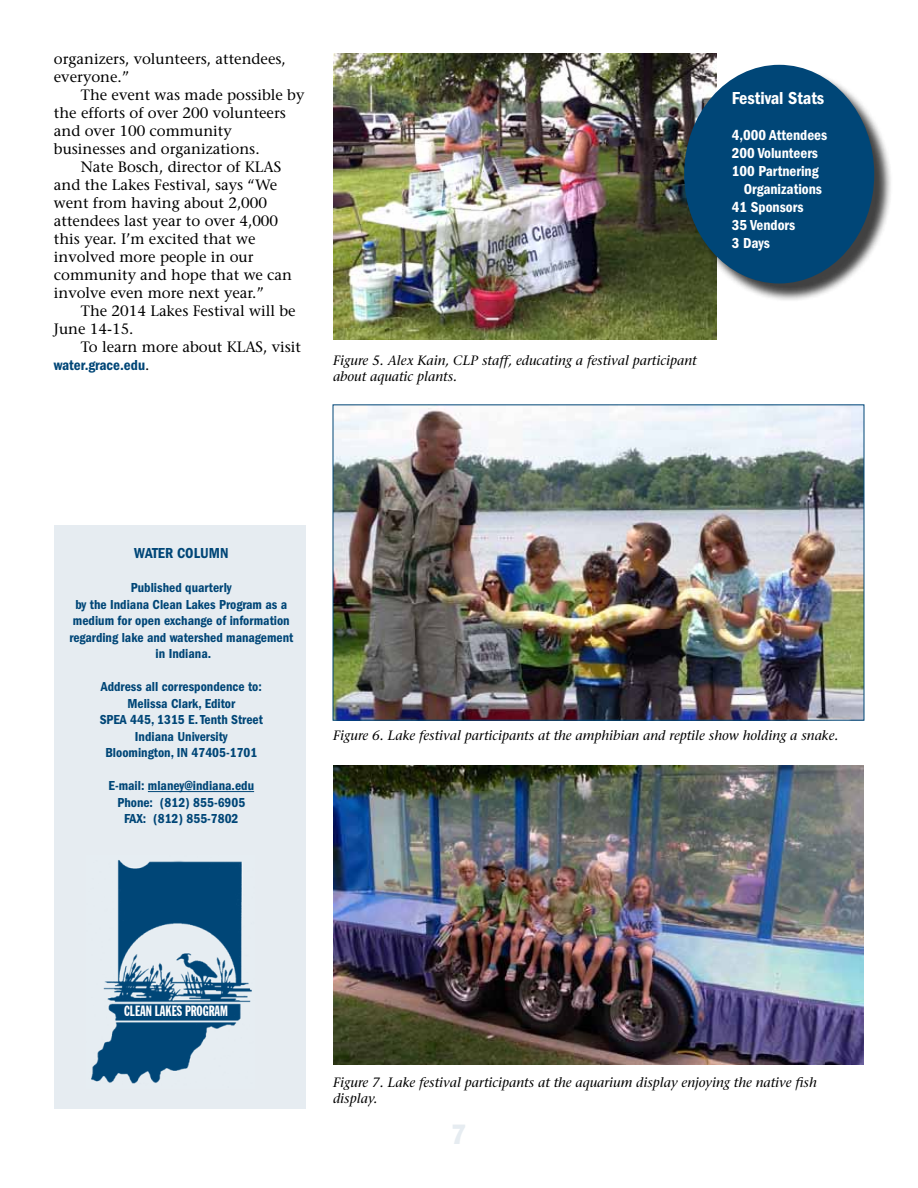
<style>
.page{position:relative;width:918px;height:1188px;background:#fff}
.page>*{position:absolute;margin:0;border:0;box-sizing:border-box;transform-origin:0 0}
.t1{font:27px "Jack Condensed";color:#e6ecf1}
.t2{font:600 condensed 18px "Franklin Gothic";color:#fff}
.t3{font:15px/18px "Stone Serif";color:#000}
.t4{font:600 condensed 15px "Franklin Gothic";color:#fff}
.t5{font:600 condensed 15px "Franklin Gothic";color:#004677}
.t6{font:14.55px "Jack Extra Cond";color:#fff}
.t7{font:600 condensed 13.5px/16.5px "Franklin Gothic";color:#004677;text-align:center}
.t8{font:italic 13.5px/16.5px "Stone Serif";color:#000}
.s1{font-family:"Stone Serif";font-weight:400;font-stretch:normal;color:#000}
</style>
<div class="page">
<img style="left:333px;top:53px;width:384px;height:287px">
<div style="left:686px;top:67px;width:207px;height:235px;background:#000;opacity:.75"></div>
<div style="left:684px;top:65px;width:190px;height:219px;background:#004677;border-radius:50%"></div>
<img style="left:335px;top:406px;width:527px;height:313px">
<div style="left:333px;top:404px;width:531px;height:317px;border:1px solid #004677"></div>
<img style="left:333px;top:766px;width:531px;height:299px">
<div style="left:54px;top:526px;width:252px;height:583px;background:#e6ecf1"></div>
<hr style="left:148px;top:791px;width:106px;height:1px;background:#004677">
<img style="left:91px;top:860px;width:161px;height:224px">
<div style="left:119px;top:1005px;width:114px;height:14px;background:#004677"></div>
<p class="t3" style="left:54px;top:50px;width:233px">organizers, volunteers, attendees, everyone.”</p>
<p class="t3" style="left:81px;top:86px;width:225px">The event was made possible by</p>
<p class="t3" style="left:54px;top:104px;width:234px">the efforts of over 200 volunteers</p>
<p class="t3" style="left:54px;top:122px;width:179px">and over 100 community</p>
<p class="t3" style="left:54px;top:140px;width:207px">businesses and organizations.</p>
<p class="t3" style="left:81px;top:158px;width:202px">Nate Bosch, director of KLAS</p>
<p class="t3" style="left:54px;top:176px;width:225px">and the Lakes Festival, says “We</p>
<p class="t3" style="left:54px;top:194px;width:215px">went from having about 2,000</p>
<p class="t3" style="left:54px;top:212px;width:226px">attendees last year to over 4,000</p>
<p class="t3" style="left:54px;top:230px;width:203px">this year. I’m excited that we</p>
<p class="t3" style="left:54px;top:248px;width:201px">involved more people in our</p>
<p class="t3" style="left:54px;top:266px;width:240px">community and hope that we can</p>
<p class="t3" style="left:54px;top:284px;width:212px">involve even more next year.”</p>
<p class="t3" style="left:81px;top:302px;width:216px">The 2014 Lakes Festival will be</p>
<p class="t3" style="left:54px;top:320px;width:81px">June 14-15.</p>
<p class="t3" style="left:81px;top:338px;width:222px">To learn more about KLAS, visit</p>
<p class="t5" style="left:54px;top:357px;width:97px">water.grace.edu<span class="s1">.</span></p>
<p class="t8" style="left:333px;top:352px;width:365px">Figure 5. Alex Kain, CLP staff, educating a festival participant about aquatic plants.</p>
<p class="t2" style="left:732px;top:87px;width:94px">Festival Stats</p>
<p class="t4" style="left:732px;top:126px;width:97px">4,000 Attendees</p>
<p class="t4" style="left:732px;top:144px;width:88px">200 Volunteers</p>
<p class="t4" style="left:732px;top:162px;width:88px">100 Partnering</p>
<p class="t4" style="left:744px;top:180px;width:80px">Organizations</p>
<p class="t4" style="left:732px;top:198px;width:73px">41 Sponsors</p>
<p class="t4" style="left:732px;top:216px;width:65px">35 Vendors</p>
<p class="t4" style="left:732px;top:234px;width:40px">3 Days</p>
<p class="t5" style="left:134px;top:544px;width:96px">WATER COLUMN</p>
<p class="t7" style="left:69px;top:580px;width:225px">Published quarterly<br>by the Indiana Clean Lakes Program as a medium for open exchange of information regarding lake and watershed management in Indiana.</p>
<p class="t7" style="left:100px;top:679px;width:165px">Address all correspondence to:<br>Melissa Clark, Editor<br>SPEA 445, 1315 E. Tenth Street<br>Indiana University<br>Bloomington, IN 47405-1701</p>
<p class="t7" style="left:109px;top:778px;width:147px">E-mail: mlaney@indiana.edu<br>Phone: (812) 855-6905<br>FAX: (812) 855-7802</p>
<p class="t8" style="left:333px;top:728px;width:507px">Figure 6. Lake festival participants at the amphibian and reptile show holding a snake.</p>
<p class="t6" style="left:124px;top:1004px;width:105px">CLEAN LAKES PROGRAM</p>
<p class="t8" style="left:333px;top:1074px;width:485px">Figure 7. Lake festival participants at the aquarium display enjoying the native fish display.</p>
<h1 class="t1" style="left:452px;top:1118px;width:16px">7</h1>
</div>
